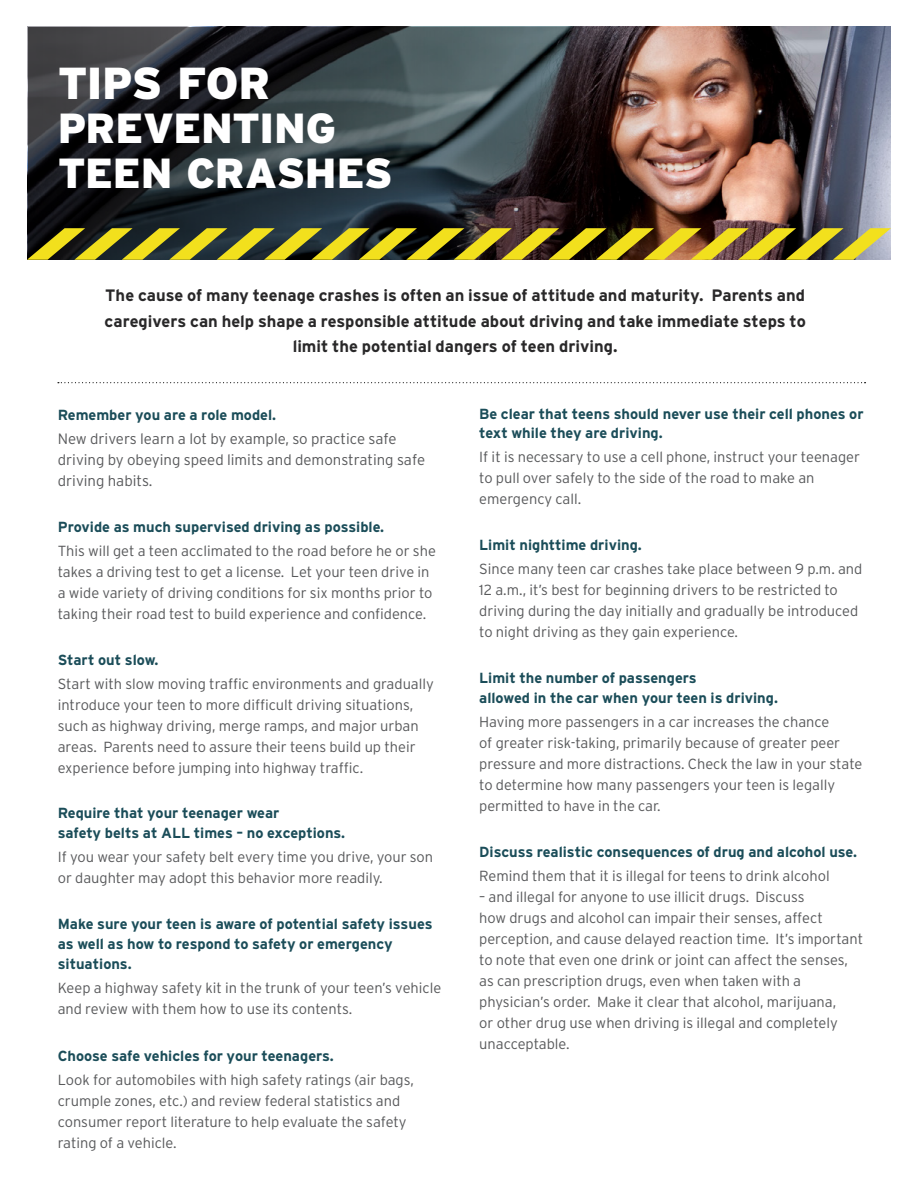
<style>
.page{position:relative;width:918px;height:1188px;background:#fff}
.page>*{position:absolute;margin:0;border:0;box-sizing:border-box;transform-origin:0 0}
.t1{font:900 44.7px "Interstate";letter-spacing:-.015em;color:#fff}
.t2{font:900 42px/44.8px "Interstate";letter-spacing:-.01em;color:#fff}
.t3{font:700 16.5px/25.5px "Interstate";color:#292829;text-align:center}
.t4{font:300 15px/21px "Interstate";color:#58595b}
.t5{font:300 14.7px/21px "Interstate";color:#58595b}
.t6{font:700 14.7px/20px "Interstate";color:#1b4d59}
</style>
<div class="page">
<img style="left:28px;top:27px;width:863px;height:201px">
<svg style="left:27px;top:228px;width:864px;height:32px;background:#817626"></svg>
<svg style="left:58px;top:382px;width:808px;height:1px"></svg>
<h1 class="t1" style="left:58px;top:57px;width:214px">TIPS FOR</h1>
<h2 class="t2" style="left:58px;top:106px;width:337px">PREVENTING<br>TEEN CRASHES</h2>
<p class="t3" style="left:105px;top:282px;width:703px">The cause of many teenage crashes is often an issue of attitude and maturity. Parents and caregivers can help shape a responsible attitude about driving and take immediate steps to limit the potential dangers of teen driving.</p>
<p class="t6" style="left:58px;top:405px;width:220px">Remember you are a role model.</p>
<p class="t4" style="left:58px;top:428px;width:369px">New drivers learn a lot by example, so practice safe driving by obeying speed limits and demonstrating safe driving habits.</p>
<p class="t6" style="left:58px;top:517px;width:328px">Provide as much supervised driving as possible.</p>
<p class="t5" style="left:58px;top:540px;width:380px">This will get a teen acclimated to the road before he or she takes a driving test to get a license. Let your teen drive in a wide variety of driving conditions for six months prior to taking their road test to build experience and confidence.</p>
<p class="t6" style="left:58px;top:649px;width:102px">Start out slow.</p>
<p class="t5" style="left:58px;top:673px;width:378px">Start with slow moving traffic environments and gradually introduce your teen to more difficult driving situations, such as highway driving, merge ramps, and major urban areas. Parents need to assure their teens build up their experience before jumping into highway traffic.</p>
<p class="t6" style="left:58px;top:803px;width:289px">Require that your teenager wear<br>safety belts at ALL times – no exceptions.</p>
<p class="t5" style="left:58px;top:846px;width:377px">If you wear your safety belt every time you drive, your son or daughter may adopt this behavior more readily.</p>
<p class="t6" style="left:58px;top:914px;width:376px">Make sure your teen is aware of potential safety issues as well as how to respond to safety or emergency situations.</p>
<p class="t5" style="left:58px;top:977px;width:385px">Keep a highway safety kit in the trunk of your teen’s vehicle and review with them how to use its contents.</p>
<p class="t6" style="left:58px;top:1045px;width:278px">Choose safe vehicles for your teenagers.</p>
<p class="t5" style="left:58px;top:1069px;width:358px">Look for automobiles with high safety ratings (air bags, crumple zones, etc.) and review federal statistics and consumer report literature to help evaluate the safety rating of a vehicle.</p>
<p class="t6" style="left:479px;top:403px;width:386px">Be clear that teens should never use their cell phones or text while they are driving.</p>
<p class="t5" style="left:479px;top:447px;width:382px">If it is necessary to use a cell phone, instruct your teenager to pull over safely to the side of the road to make an emergency call.</p>
<p class="t6" style="left:479px;top:535px;width:164px">Limit nighttime driving.</p>
<p class="t5" style="left:479px;top:558px;width:385px">Since many teen car crashes take place between 9 p.m. and 12 a.m., it’s best for beginning drivers to be restricted to driving during the day initially and gradually be introduced to night driving as they gain experience.</p>
<p class="t6" style="left:479px;top:668px;width:300px">Limit the number of passengers<br>allowed in the car when your teen is driving.</p>
<p class="t5" style="left:479px;top:711px;width:385px">Having more passengers in a car increases the chance<br>of greater risk-taking, primarily because of greater peer pressure and more distractions. Check the law in your state to determine how many passengers your teen is legally permitted to have in the car.</p>
<p class="t6" style="left:479px;top:841px;width:379px">Discuss realistic consequences of drug and alcohol use.</p>
<p class="t5" style="left:479px;top:865px;width:352px">Remind them that it is illegal for teens to drink alcohol</p>
<p class="t5" style="left:479px;top:886px;width:385px">– and illegal for anyone to use illicit drugs. Discuss<br>how drugs and alcohol can impair their senses, affect perception, and cause delayed reaction time. It’s important to note that even one drink or joint can affect the senses, as can prescription drugs, even when taken with a physician’s order. Make it clear that alcohol, marijuana,<br>or other drug use when driving is illegal and completely unacceptable.</p>
</div>
